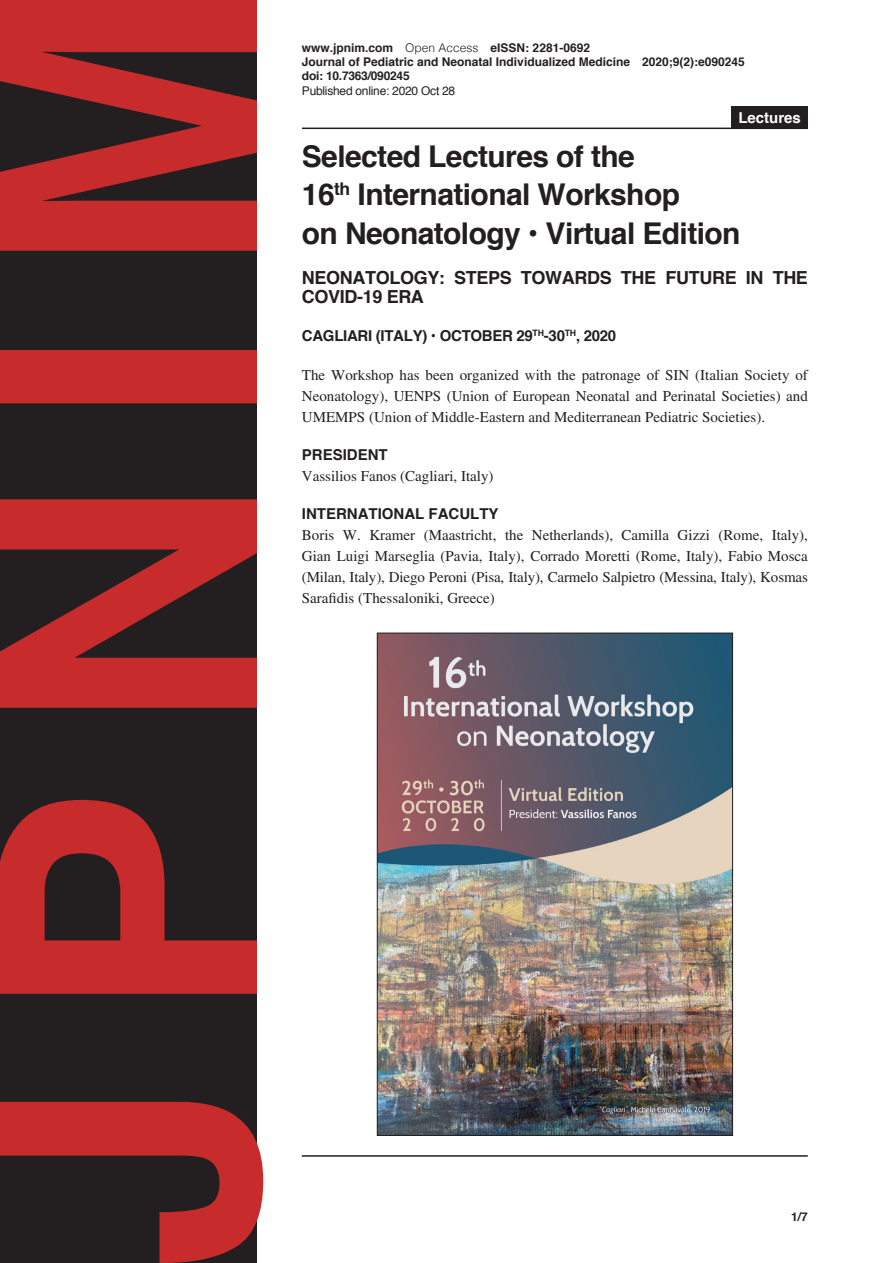
<style>
.page{position:relative;width:893px;height:1263px;background:#fff}
.page>*{position:absolute;margin:0;border:0;box-sizing:border-box;transform-origin:0 0}
.Heading1{font:700 30px "Helvetica";letter-spacing:-.02em;color:#231f20}
.Heading1-2{font:700 18px/20px "Helvetica";letter-spacing:-.02em;color:#231f20}
.Body3{font:15px/21px "Times LT Std";color:#231f20;text-align:justify}
.Body2_A{font:15px/21px "Times LT Std";color:#231f20;text-align:justify}
.Heading2_A{font:700 15px "Helvetica";letter-spacing:-.02em;color:#231f20}
.Body3-2{font:700 15px "Helvetica";color:#231f20}
.Body2_A-2{font:700 15px "Helvetica";color:#231f20}
.Article_Description{font:700 15px "Helvetica";color:#fff}
.Footer_Right{font:700 12px "Helvetica";color:#231f20}
.Footer_Right-2{font:12px "Helvetica";letter-spacing:-.02em;color:#231f20}
.Footer_Right-3{font:700 12px "Helvetica";letter-spacing:-.02em;color:#231f20}
.Page_Right{font:700 12px "Helvetica";color:#231f20}
.s1{font-weight:300}
</style>
<div class="page">
<svg style="left:0;top:0;width:263px;height:1263px;background:#6e2929"></svg>
<hr style="left:302px;top:128px;width:506px;height:1px;background:#231f20">
<hr style="left:302px;top:1155px;width:506px;height:2px;background:#231f20">
<img style="left:379px;top:635px;width:352px;height:499px">
<div style="left:731px;top:106px;width:77px;height:23px;background:#231f20"></div>
<p class="Footer_Right" style="left:302px;top:38px;width:290px">www.jpnim.com <span class="s1">Open Access</span> eISSN: 2281-0692</p>
<p class="Footer_Right" style="left:302px;top:52px;width:444px">Journal of Pediatric and Neonatal Individualized Medicine 2020;9(2):e090245</p>
<p class="Footer_Right-3" style="left:302px;top:66px;width:109px">doi: 10.7363/090245</p>
<p class="Footer_Right-2" style="left:302px;top:81px;width:155px">Published online: 2020 Oct 28</p>
<p class="Article_Description" style="left:738px;top:106px;width:64px">Lectures</p>
<p class="Heading1" style="left:302px;top:132px;width:334px">Selected Lectures of the</p>
<p class="Heading1" style="left:302px;top:171px;width:380px">16<sup>th</sup> International Workshop</p>
<p class="Heading1" style="left:302px;top:209px;width:440px">on Neonatology • Virtual Edition</p>
<p class="Heading1-2" style="left:302px;top:267px;width:508px">NEONATOLOGY: STEPS TOWARDS THE FUTURE IN THE<br>COVID-19 ERA</p>
<p class="Heading2_A" style="left:302px;top:324px;width:316px">CAGLIARI (ITALY) • OCTOBER 29<sup>TH</sup>-30<sup>TH</sup>, 2020</p>
<p class="Body2_A" style="left:302px;top:365px;width:507px">The Workshop has been organized with the patronage of SIN (Italian Society of Neonatology), UENPS (Union of European Neonatal and Perinatal Societies) and UMEMPS (Union of Middle-Eastern and Mediterranean Pediatric Societies).</p>
<p class="Body2_A-2" style="left:302px;top:443px;width:87px">PRESIDENT</p>
<p class="Body2_A" style="left:302px;top:466px;width:193px">Vassilios Fanos (Cagliari, Italy)</p>
<p class="Body3-2" style="left:302px;top:502px;width:198px">INTERNATIONAL FACULTY</p>
<p class="Body3" style="left:302px;top:525px;width:508px">Boris W. Kramer (Maastricht, the Netherlands), Camilla Gizzi (Rome, Italy), Gian Luigi Marseglia (Pavia, Italy), Corrado Moretti (Rome, Italy), Fabio Mosca (Milan, Italy), Diego Peroni (Pisa, Italy), Carmelo Salpietro (Messina, Italy), Kosmas Sarafidis (Thessaloniki, Greece)</p>
<p class="Page_Right" style="left:791px;top:1207px;width:18px">1/7</p>
</div>
